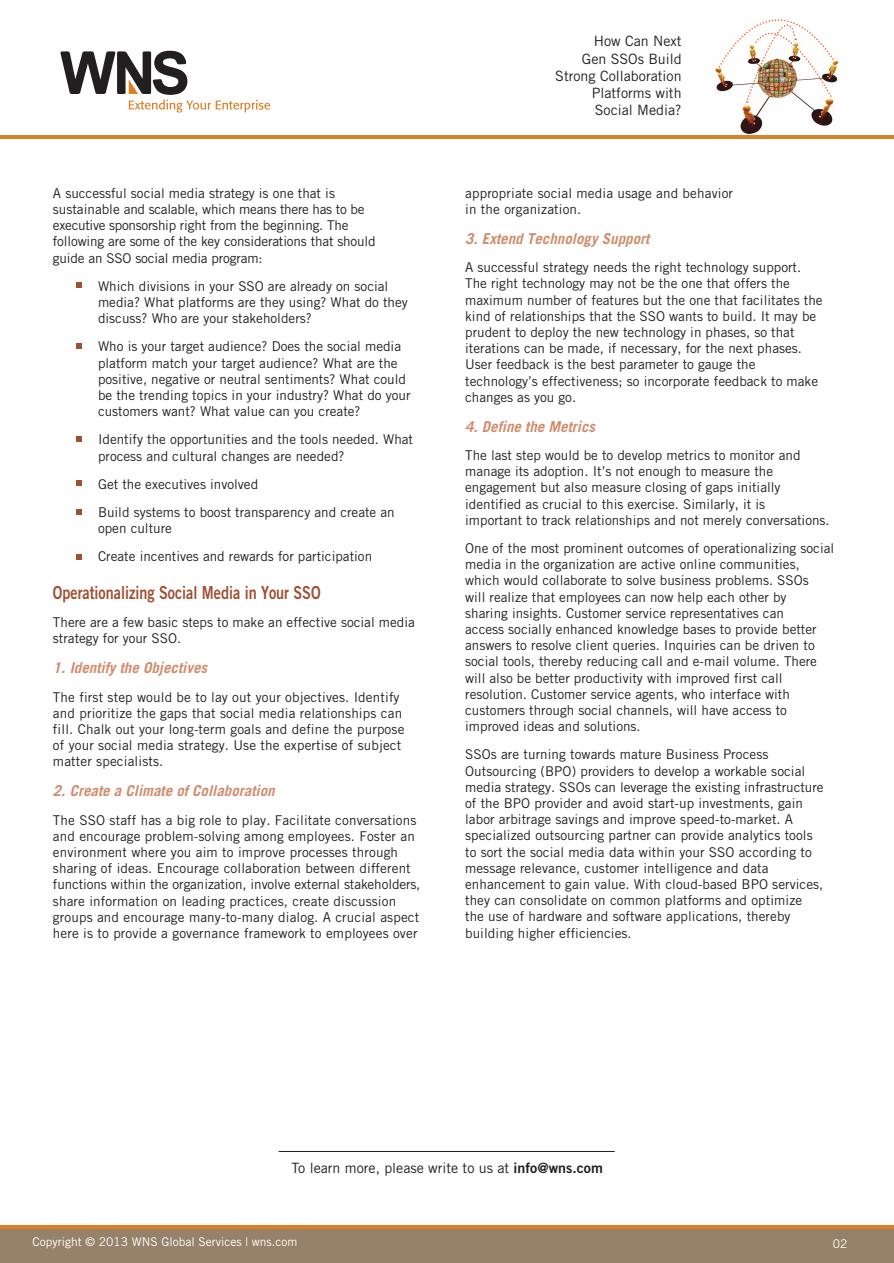
<style>
.page{position:relative;width:894px;height:1263px;background:#fff}
.page>*{position:absolute;margin:0;border:0;box-sizing:border-box;transform-origin:0 0}
.t1{font:18px "Trade Gothic Bold Two";color:#9f5034;scale:.8 1}
.t2{font:italic 700 15px "Trade Gothic";color:#d08c6d}
.t3{font:14.25px/17.1px "Trade Gothic";color:#231f20;text-align:right}
.t4{font:13.5px/16.2px "Trade Gothic";color:#231f20}
.t5{font:12px "Trade Gothic";color:#fff}
.s1{font-family:"Trade Gothic Bold Two"}
</style>
<div class="page">
<img style="left:710px;top:59px;width:133px;height:77px">
<img style="left:718px;top:19px;width:117px;height:84px">
<svg style="left:77px;top:283px;width:5px;height:5px"></svg>
<svg style="left:77px;top:344px;width:5px;height:5px"></svg>
<svg style="left:77px;top:437px;width:5px;height:5px"></svg>
<svg style="left:77px;top:480px;width:5px;height:6px"></svg>
<svg style="left:77px;top:509px;width:5px;height:5px"></svg>
<svg style="left:77px;top:554px;width:5px;height:6px"></svg>
<svg style="left:60px;top:51px;width:210px;height:62px"></svg>
<hr style="left:278px;top:1151px;width:336px;height:1px;background:#231f20">
<hr style="left:0;top:136px;width:893px;height:3px;background:#d48528">
<div style="left:0;top:1225px;width:894px;height:38px;background:#96826a"></div>
<hr style="left:0;top:1225px;width:893px;height:4px;background:#e07e26">
<p class="t4" style="left:53px;top:185px;width:324px">A successful social media strategy is one that is sustainable and scalable, which means there has to be executive sponsorship right from the beginning. The following are some of the key considerations that should guide an SSO social media program:</p>
<p class="t4" style="left:98px;top:278px;width:311px">Which divisions in your SSO are already on social media? What platforms are they using? What do they discuss? Who are your stakeholders?</p>
<p class="t4" style="left:98px;top:338px;width:314px">Who is your target audience? Does the social media platform match your target audience? What are the positive, negative or neutral sentiments? What could be the trending topics in your industry? What do your customers want? What value can you create?</p>
<p class="t4" style="left:98px;top:431px;width:316px">Identify the opportunities and the tools needed. What process and cultural changes are needed?</p>
<p class="t4" style="left:98px;top:470px;width:298px;line-height:28.2px">Get the executives involved<br>Build systems to boost transparency and create an</p>
<p class="t4" style="left:98px;top:514px;width:276px;line-height:28.2px">open culture<br>Create incentives and rewards for participation</p>
<p class="t1" style="left:53px;top:581px;width:336px">Operationalizing Social Media in Your SSO</p>
<p class="t4" style="left:53px;top:614px;width:363px">There are a few basic steps to make an effective social media strategy for your SSO.</p>
<p class="t2" style="left:53px;top:659px;width:156px">1. Identify the Objectives</p>
<p class="t4" style="left:53px;top:688px;width:353px">The first step would be to lay out your objectives. Identify and prioritize the gaps that social media relationships can fill. Chalk out your long-term goals and define the purpose of your social media strategy. Use the expertise of subject matter specialists.</p>
<p class="t2" style="left:53px;top:782px;width:223px">2. Create a Climate of Collaboration</p>
<p class="t4" style="left:53px;top:811px;width:369px">The SSO staff has a big role to play. Facilitate conversations and encourage problem-solving among employees. Foster an environment where you aim to improve processes through sharing of ideas. Encourage collaboration between different functions within the organization, involve external stakeholders, share information on leading practices, create discussion groups and encourage many-to-many dialog. A crucial aspect here is to provide a governance framework to employees over</p>
<p class="t3" style="left:555px;top:33px;width:128px">How Can Next<br>Gen SSOs Build<br>Strong Collaboration<br>Platforms with<br>Social Media?</p>
<p class="t4" style="left:465px;top:185px;width:269px">appropriate social media usage and behavior in the organization.</p>
<p class="t2" style="left:465px;top:229px;width:186px">3. Extend Technology Support</p>
<p class="t4" style="left:465px;top:259px;width:359px">A successful strategy needs the right technology support.<br>The right technology may not be the one that offers the maximum number of features but the one that facilitates the kind of relationships that the SSO wants to build. It may be prudent to deploy the new technology in phases, so that iterations can be made, if necessary, for the next phases.<br>User feedback is the best parameter to gauge the technology’s effectiveness; so incorporate feedback to make changes as you go.</p>
<p class="t2" style="left:465px;top:417px;width:132px">4. Define the Metrics</p>
<p class="t4" style="left:465px;top:447px;width:366px">The last step would be to develop metrics to monitor and manage its adoption. It’s not enough to measure the engagement but also measure closing of gaps initially identified as crucial to this exercise. Similarly, it is<br>important to track relationships and not merely conversations.</p>
<p class="t4" style="left:465px;top:540px;width:370px">One of the most prominent outcomes of operationalizing social media in the organization are active online communities, which would collaborate to solve business problems. SSOs<br>will realize that employees can now help each other by<br>sharing insights. Customer service representatives can<br>access socially enhanced knowledge bases to provide better answers to resolve client queries. Inquiries can be driven to social tools, thereby reducing call and e-mail volume. There will also be better productivity with improved first call resolution. Customer service agents, who interface with customers through social channels, will have access to improved ideas and solutions.</p>
<p class="t4" style="left:465px;top:746px;width:360px">SSOs are turning towards mature Business Process Outsourcing (BPO) providers to develop a workable social media strategy. SSOs can leverage the existing infrastructure of the BPO provider and avoid start-up investments, gain labor arbitrage savings and improve speed-to-market. A specialized outsourcing partner can provide analytics tools to sort the social media data within your SSO according to message relevance, customer intelligence and data enhancement to gain value. With cloud-based BPO services, they can consolidate on common platforms and optimize the use of hardware and software applications, thereby building higher efficiencies.</p>
<p class="t3" style="left:292px;top:1159px;width:313px">To learn more, please write to us at <span class="s1">info@wns.com</span></p>
<p class="t5" style="left:121px;top:1234px;width:9px">0</p>
<p class="t5" style="left:32px;top:1234px;width:266px">Copyright © 2013 WNS Global Services | wns.com</p>
<p class="t5" style="left:832px;top:1236px;width:16px">02</p>
</div>
